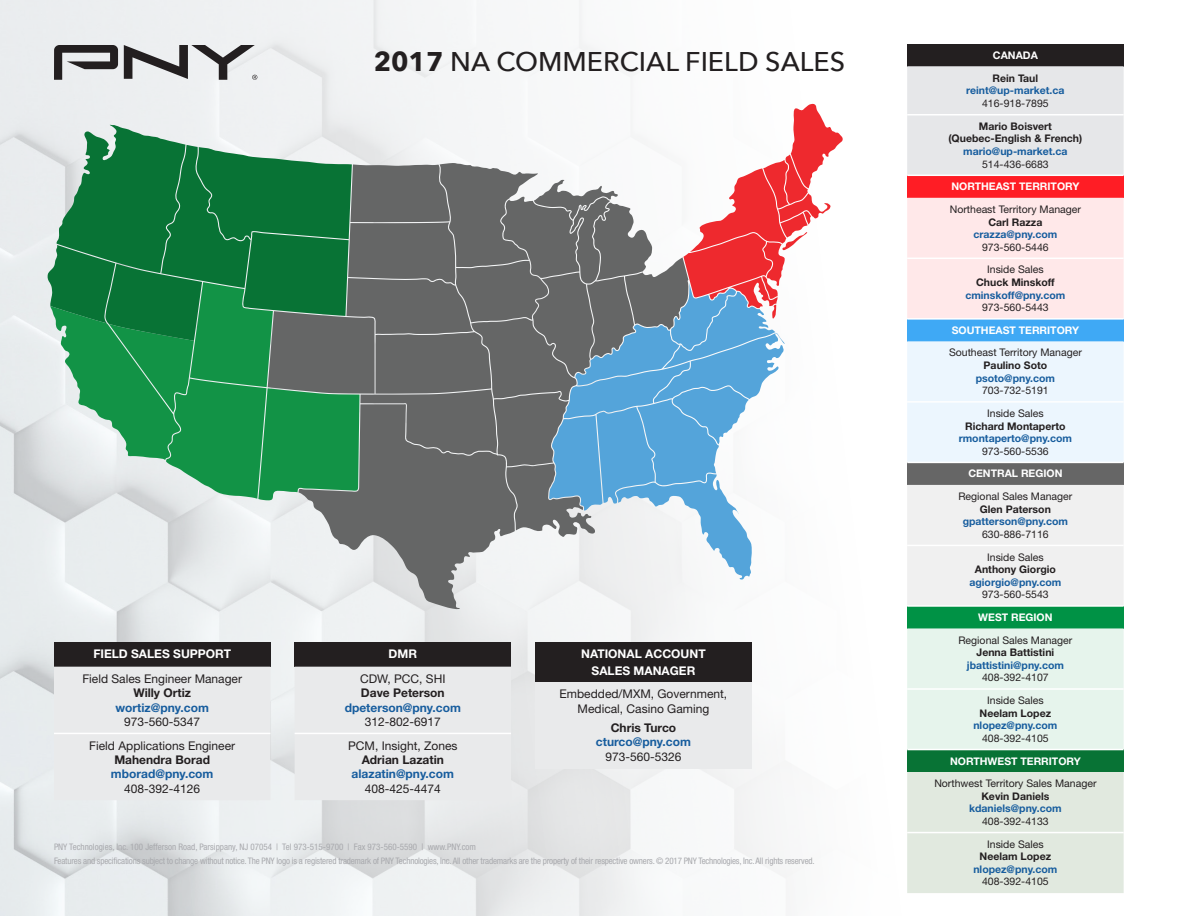
<style>
.page{position:relative;width:1188px;height:918px;background:#fff}
.page>*{position:absolute;margin:0;border:0;box-sizing:border-box;transform-origin:0 0}
.t1{font:500 27px "Avenir Next";color:#231f20}
.t2{font:12px/14.4px "Helvetica Neue LT Std";color:#231f20;text-align:center}
.t3{font:700 12px "Helvetica Neue LT Std";color:#175d9e}
.t4{font:700 12px "Helvetica Neue LT Std";color:#231f20}
.t5{font:700 12px "Helvetica Neue LT Std";color:#fff}
.t6{font:10.5px "Helvetica Neue LT Std";color:#231f20}
.t7{font:700 10.5px "Helvetica Neue LT Std";color:#175d9e}
.t8{font:700 10.5px/12.6px "Helvetica Neue LT Std";color:#231f20;text-align:center}
.t9{font:700 10.5px "Helvetica Neue LT Std";color:#fff}
.Footer{font:condensed 9px "Helvetica Neue LT Std";letter-spacing:-.02em;color:#a8a9ad}
.Footer-2{font:condensed 9px "Helvetica Neue LT Std";color:#a8a9ad}
.s1{font-weight:700}
</style>
<div class="page">
<img style="left:0;top:0;width:793px;height:916px">
<svg style="left:54px;top:45px;width:64px;height:35px;background:#89888a"></svg>
<svg style="left:124px;top:45px;width:133px;height:35px;background:#a8a8a9"></svg>
<div style="left:535px;top:642px;width:217px;height:40px;background:#231f20"></div>
<div style="left:535px;top:682px;width:217px;height:86px;background:#e9eaeb"></div>
<div style="left:907px;top:44px;width:217px;height:22px;background:#231f20"></div>
<div style="left:907px;top:66px;width:217px;height:109px;background:#e6e7e9"></div>
<div style="left:907px;top:175px;width:217px;height:23px;background:#ff1d25"></div>
<div style="left:907px;top:198px;width:217px;height:120px;background:#ffe8e9"></div>
<div style="left:907px;top:319px;width:217px;height:22px;background:#3fa9f5"></div>
<div style="left:907px;top:341px;width:217px;height:121px;background:#ecf6fe"></div>
<div style="left:907px;top:462px;width:217px;height:23px;background:#666"></div>
<div style="left:907px;top:485px;width:216px;height:120px;background:#f0f0f0"></div>
<div style="left:907px;top:606px;width:217px;height:22px;background:#009245"></div>
<div style="left:907px;top:628px;width:217px;height:121px;background:#e6f4ec"></div>
<div style="left:907px;top:750px;width:217px;height:22px;background:#087335"></div>
<div style="left:907px;top:772px;width:217px;height:121px;background:#e1e9df"></div>
<hr style="left:907px;top:258px;width:217px;height:1px;background:#fff">
<hr style="left:907px;top:401px;width:217px;height:2px;background:#fff">
<hr style="left:907px;top:545px;width:217px;height:1px;background:#fff">
<hr style="left:907px;top:688px;width:217px;height:2px;background:#fff">
<hr style="left:907px;top:832px;width:217px;height:1px;background:#fff">
<hr style="left:907px;top:175px;width:217px;height:1px;background:#fff">
<hr style="left:907px;top:318px;width:217px;height:2px;background:#fff">
<hr style="left:907px;top:462px;width:217px;height:1px;background:#fff">
<hr style="left:907px;top:605px;width:217px;height:2px;background:#fff">
<hr style="left:907px;top:114px;width:217px;height:2px;background:#fff">
<div style="left:295px;top:642px;width:216px;height:25px;background:#231f20"></div>
<div style="left:295px;top:667px;width:216px;height:133px;background:#e9eaeb"></div>
<hr style="left:295px;top:733px;width:216px;height:1px;background:#fff">
<div style="left:54px;top:642px;width:216px;height:25px;background:#231f20"></div>
<div style="left:54px;top:667px;width:216px;height:133px;background:#e9eaeb"></div>
<hr style="left:54px;top:733px;width:216px;height:1px;background:#fff">
<svg style="left:299px;top:580px;width:218px;height:29px;fill:#edeff0"></svg>
<svg style="left:47px;top:103px;width:796px;height:477px"></svg>
<p class="t1" style="left:374px;top:38px;width:473px"><span class="s1">2017</span> NA COMMERCIAL FIELD SALES</p>
<p class="t5" style="left:93px;top:646px;width:139px">FIELD SALES SUPPORT</p>
<p class="t2" style="left:82px;top:671px;width:161px">Field Sales Engineer Manager</p>
<p class="t4" style="left:133px;top:685px;width:59px">Willy Ortiz</p>
<p class="t3" style="left:116px;top:700px;width:95px">wortiz@pny.com</p>
<p class="t2" style="left:124px;top:714px;width:78px">973-560-5347</p>
<p class="t2" style="left:89px;top:738px;width:147px">Field Applications Engineer</p>
<p class="t4" style="left:114px;top:752px;width:97px">Mahendra Borad</p>
<p class="t3" style="left:111px;top:767px;width:104px">mborad@pny.com</p>
<p class="t2" style="left:124px;top:781px;width:78px">408-392-4126</p>
<p class="t5" style="left:389px;top:646px;width:30px">DMR</p>
<p class="t2" style="left:360px;top:671px;width:87px">CDW, PCC, SHI</p>
<p class="t4" style="left:361px;top:685px;width:85px">Dave Peterson</p>
<p class="t3" style="left:345px;top:700px;width:118px">dpeterson@pny.com</p>
<p class="t2" style="left:365px;top:714px;width:78px">312-802-6917</p>
<p class="t2" style="left:348px;top:738px;width:111px">PCM, Insight, Zones</p>
<p class="t4" style="left:362px;top:752px;width:84px">Adrian Lazatin</p>
<p class="t3" style="left:352px;top:767px;width:104px">alazatin@pny.com</p>
<p class="t2" style="left:365px;top:781px;width:78px">408-425-4474</p>
<p class="t5" style="left:581px;top:646px;width:126px">NATIONAL ACCOUNT</p>
<p class="t5" style="left:592px;top:663px;width:105px">SALES MANAGER</p>
<p class="t2" style="left:560px;top:687px;width:169px">Embedded/MXM, Government,<br>Medical, Casino Gaming</p>
<p class="t4" style="left:611px;top:720px;width:67px">Chris Turco</p>
<p class="t3" style="left:596px;top:735px;width:96px">cturco@pny.com</p>
<p class="t2" style="left:605px;top:749px;width:78px">973-560-5326</p>
<p class="Footer-2" style="left:54px;top:842px;width:424px">PNY Technologies, Inc. 100 Jefferson Road, Parsippany, NJ 07054 | Tel 973-515-9700 | Fax 973-560-5590 | www.PNY.com</p>
<p class="Footer" style="left:54px;top:856px;width:762px">Features and specifications subject to change without notice. The PNY logo is a registered trademark of PNY Technologies, Inc. All other trademarks are the property of their respective owners. © 2017 PNY Technologies, Inc. All rights reserved.</p>
<p class="t9" style="left:993px;top:49px;width:46px">CANADA</p>
<p class="t8" style="left:993px;top:71px;width:47px">Rein Taul</p>
<p class="t7" style="left:966px;top:84px;width:100px">reint@up-market.ca</p>
<p class="t6" style="left:982px;top:97px;width:68px">416-918-7895</p>
<p class="t8" style="left:949px;top:120px;width:135px">Mario Boisvert (Quebec-English &amp; French)</p>
<p class="t7" style="left:963px;top:145px;width:106px">mario@up-market.ca</p>
<p class="t6" style="left:982px;top:158px;width:68px">514-436-6683</p>
<p class="t9" style="left:951px;top:180px;width:129px">NORTHEAST TERRITORY</p>
<p class="t6" style="left:950px;top:203px;width:133px">Northeast Territory Manager</p>
<p class="t8" style="left:988px;top:215px;width:56px">Carl Razza</p>
<p class="t7" style="left:973px;top:228px;width:85px">crazza@pny.com</p>
<p class="t6" style="left:982px;top:241px;width:68px">973-560-5446</p>
<p class="t6" style="left:987px;top:263px;width:58px">Inside Sales</p>
<p class="t8" style="left:976px;top:276px;width:80px">Chuck Minskoff</p>
<p class="t7" style="left:965px;top:288px;width:102px">cminskoff@pny.com</p>
<p class="t6" style="left:982px;top:301px;width:68px">973-560-5443</p>
<p class="t9" style="left:952px;top:324px;width:129px">SOUTHEAST TERRITORY</p>
<p class="t6" style="left:949px;top:346px;width:134px">Southeast Territory Manager</p>
<p class="t8" style="left:984px;top:359px;width:65px">Paulino Soto</p>
<p class="t7" style="left:976px;top:371px;width:81px">psoto@pny.com</p>
<p class="t6" style="left:982px;top:384px;width:68px">703-732-5191</p>
<p class="t6" style="left:987px;top:407px;width:58px">Inside Sales</p>
<p class="t8" style="left:965px;top:419px;width:102px">Richard Montaperto</p>
<p class="t7" style="left:959px;top:432px;width:115px">rmontaperto@pny.com</p>
<p class="t6" style="left:982px;top:445px;width:68px">973-560-5536</p>
<p class="t9" style="left:968px;top:467px;width:96px">CENTRAL REGION</p>
<p class="t6" style="left:958px;top:490px;width:115px">Regional Sales Manager</p>
<p class="t8" style="left:980px;top:502px;width:72px">Glen Paterson</p>
<p class="t7" style="left:963px;top:515px;width:107px">gpatterson@pny.com</p>
<p class="t6" style="left:982px;top:528px;width:68px">630-886-7116</p>
<p class="t6" style="left:987px;top:551px;width:58px">Inside Sales</p>
<p class="t8" style="left:975px;top:563px;width:83px">Anthony Giorgio</p>
<p class="t7" style="left:969px;top:576px;width:93px">agiorgio@pny.com</p>
<p class="t6" style="left:982px;top:588px;width:68px">973-560-5543</p>
<p class="t9" style="left:978px;top:611px;width:76px">WEST REGION</p>
<p class="t6" style="left:958px;top:634px;width:115px">Regional Sales Manager</p>
<p class="t8" style="left:977px;top:646px;width:79px">Jenna Battistini</p>
<p class="t7" style="left:967px;top:659px;width:99px">jbattistini@pny.com</p>
<p class="t6" style="left:982px;top:671px;width:68px">408-392-4107</p>
<p class="t6" style="left:987px;top:694px;width:58px">Inside Sales</p>
<p class="t8" style="left:980px;top:706px;width:73px">Neelam Lopez</p>
<p class="t7" style="left:973px;top:719px;width:86px">nlopez@pny.com</p>
<p class="t6" style="left:982px;top:732px;width:68px">408-392-4105</p>
<p class="t9" style="left:950px;top:754px;width:132px">NORTHWEST TERRITORY</p>
<p class="t6" style="left:934px;top:777px;width:164px">Northwest Territory Sales Manager</p>
<p class="t8" style="left:981px;top:789px;width:70px">Kevin Daniels</p>
<p class="t7" style="left:969px;top:802px;width:94px">kdaniels@pny.com</p>
<p class="t6" style="left:982px;top:815px;width:68px">408-392-4133</p>
<p class="t6" style="left:987px;top:838px;width:58px">Inside Sales</p>
<p class="t8" style="left:980px;top:850px;width:73px">Neelam Lopez</p>
<p class="t7" style="left:973px;top:863px;width:86px">nlopez@pny.com</p>
<p class="t6" style="left:982px;top:875px;width:68px">408-392-4105</p>
</div>
